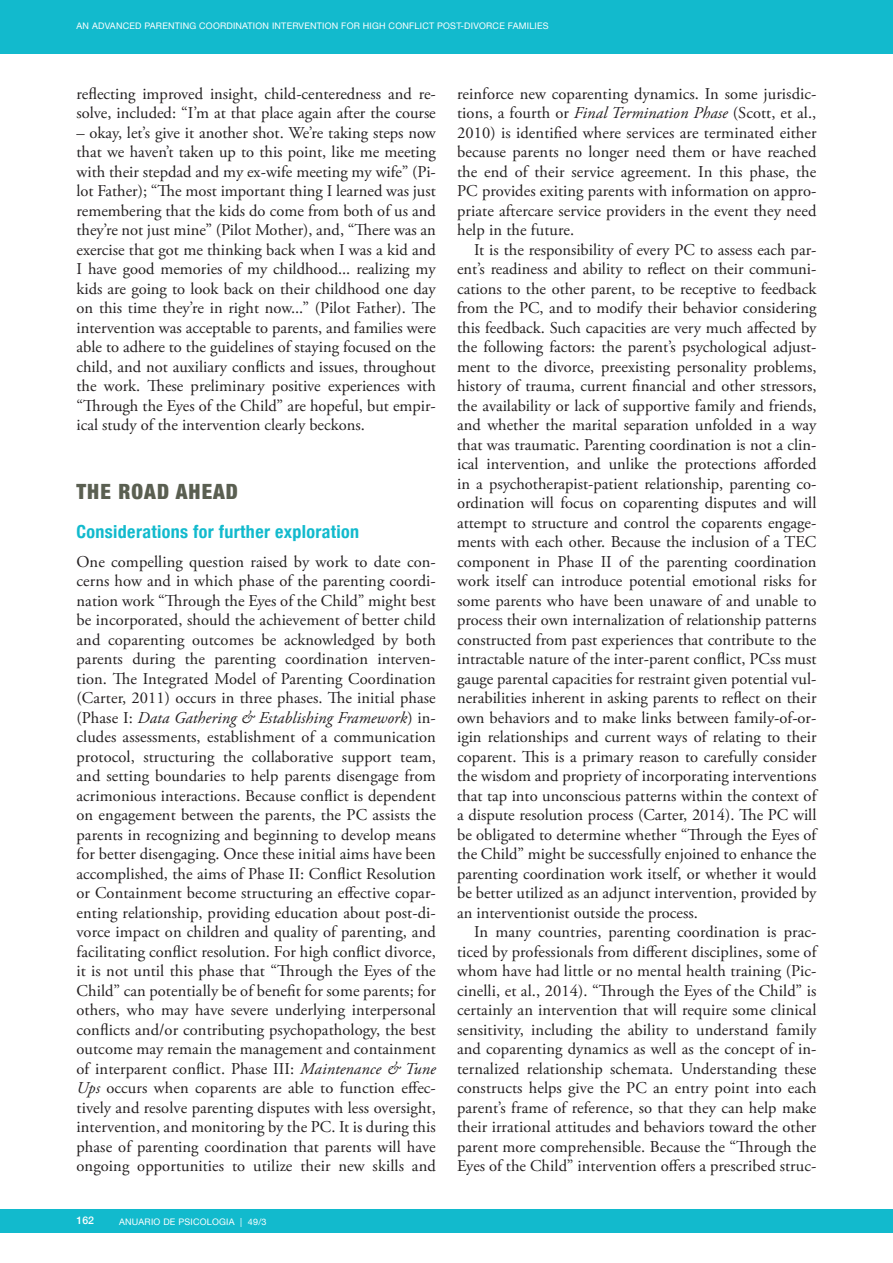
<style>
.page{position:relative;width:893px;height:1263px;background:#fff}
.page>*{position:absolute;margin:0;border:0;box-sizing:border-box;transform-origin:0 0}
.Titol_1_bis{font:900 condensed 21px "Helvetica Neue";letter-spacing:.05em;color:#5a5f51}
.titol_2{font:700 condensed 18px "Helvetica Neue";letter-spacing:.02em;color:#12bacd}
.Texto{font:16.5px/19.5px "Adobe Garamond Pro";color:#231f20;text-align:justify}
.texto_sense_sang{font:16.5px/19.5px "Adobe Garamond Pro";letter-spacing:.005em;color:#231f20;text-align:justify}
.t1{font:500 10.5px "Helvetica Neue";color:#fff}
.t2{font:9px "Helvetica Neue";letter-spacing:.025em;color:#fff}
.s1{font-style:italic}
</style>
<div class="page">
<div style="left:0;top:0;width:893px;height:54px;background:#12bacd"></div>
<div style="left:0;top:1209px;width:893px;height:23px;background:#12bacd"></div>
<p class="t2" style="left:77px;top:20px;width:474px">AN ADVANCED PARENTING COORDINATION INTERVENTION FOR HIGH CONFLICT POST-DIVORCE FAMILIES</p>
<p class="Texto" style="left:77px;top:84px;width:361px">reflecting improved insight, child-centeredness and re&shy;solve, included: “I’m at that place again after the course</p>
<p class="Texto" style="left:77px;top:123px;width:361px">– okay, let’s give it another shot. We’re taking steps now that we haven’t taken up to this point, like me meeting with their stepdad and my ex-wife meeting my wife” (Pi&shy;lot Father); “The most important thing I learned was just remembering that the kids do come from both of us and they’re not just mine” (Pilot Mother), and, “There was an exercise that got me thinking back when I was a kid and I have good memories of my childhood... realizing my kids are going to look back on their childhood one day on this time they’re in right now...” (Pilot Father). The intervention was acceptable to parents, and families were able to adhere to the guidelines of staying focused on the child, and not auxiliary conflicts and issues, throughout the work. These preliminary positive experiences with “Through the Eyes of the Child” are hopeful, but empir&shy;ical study of the intervention clearly beckons.</p>
<p class="Titol_1_bis" style="left:77px;top:479px;width:163px">THE ROAD AHEAD</p>
<p class="titol_2" style="left:77px;top:521px;width:284px">Considerations for further exploration</p>
<p class="texto_sense_sang" style="left:77px;top:552px;width:361px">One compelling question raised by work to date con&shy;cerns how and in which phase of the parenting coordi&shy;nation work “Through the Eyes of the Child” might best be incorporated, should the achievement of better child and coparenting outcomes be acknowledged by both parents during the parenting coordination interven&shy;tion. The Integrated Model of Parenting Coordination (Carter, 2011) occurs in three phases. The initial phase (Phase I: <span class="s1">Data Gathering &amp; Establishing Framework</span>) in&shy;cludes assessments, establishment of a communication protocol, structuring the collaborative support team, and setting boundaries to help parents disengage from acrimonious interactions. Because conflict is dependent on engagement between the parents, the PC assists the parents in recognizing and beginning to develop means for better disengaging. Once these initial aims have been accomplished, the aims of Phase II: Conflict Resolution or Containment become structuring an effective copar&shy;enting relationship, providing education about post-di&shy;vorce impact on children and quality of parenting, and facilitating conflict resolution. For high conflict divorce, it is not until this phase that “Through the Eyes of the Child” can potentially be of benefit for some parents; for others, who may have severe underlying interpersonal conflicts and/or contributing psychopathology, the best outcome may remain the management and containment of interparent conflict. Phase III: <span class="s1">Maintenance &amp; Tune Ups</span> occurs when coparents are able to function effec&shy;tively and resolve parenting disputes with less oversight, intervention, and monitoring by the PC. It is during this phase of parenting coordination that parents will have ongoing opportunities to utilize their new skills and</p>
<p class="t1" style="left:77px;top:1212px;width:19px">162</p>
<p class="t2" style="left:119px;top:1215px;width:149px">ANUARIO DE PSICOLOGIA | 49/3</p>
<p class="texto_sense_sang" style="left:457px;top:84px;width:361px">reinforce new coparenting dynamics. In some jurisdic&shy;tions, a fourth or <span class="s1">Final Termination Phase</span> (Scott, et al., 2010) is identified where services are terminated either because parents no longer need them or have reached the end of their service agreement. In this phase, the PC provides exiting parents with information on appro&shy;priate aftercare service providers in the event they need help in the future.</p>
<p class="Texto" style="left:457px;top:240px;width:361px;text-indent:17px">It is the responsibility of every PC to assess each par&shy;ent’s readiness and ability to reflect on their communi&shy;cations to the other parent, to be receptive to feedback from the PC, and to modify their behavior considering this feedback. Such capacities are very much affected by the following factors: the parent’s psychological adjust&shy;ment to the divorce, preexisting personality problems, history of trauma, current financial and other stressors, the availability or lack of supportive family and friends, and whether the marital separation unfolded in a way that was traumatic. Parenting coordination is not a clin&shy;ical intervention, and unlike the protections afforded in a psychotherapist-patient relationship, parenting co&shy;ordination will focus on coparenting disputes and will attempt to structure and control the coparents engage&shy;ments with each other. Because the inclusion of a TEC component in Phase II of the parenting coordination work itself can introduce potential emotional risks for some parents who have been unaware of and unable to process their own internalization of relationship patterns constructed from past experiences that contribute to the intractable nature of the inter-parent conflict, PCss must gauge parental capacities for restraint given potential vul&shy;nerabilities inherent in asking parents to reflect on their own behaviors and to make links between family-of-or&shy;igin relationships and current ways of relating to their coparent. This is a primary reason to carefully consider the wisdom and propriety of incorporating interventions that tap into unconscious patterns within the context of a dispute resolution process (Carter, 2014). The PC will be obligated to determine whether “Through the Eyes of the Child” might be successfully enjoined to enhance the parenting coordination work itself, or whether it would be better utilized as an adjunct intervention, provided by an interventionist outside the process.</p>
<p class="Texto" style="left:457px;top:923px;width:361px;text-indent:17px">In many countries, parenting coordination is prac&shy;ticed by professionals from different disciplines, some of whom have had little or no mental health training (Pic&shy;cinelli, et al., 2014). “Through the Eyes of the Child” is certainly an intervention that will require some clinical sensitivity, including the ability to understand family and coparenting dynamics as well as the concept of in&shy;ternalized relationship schemata. Understanding these constructs helps give the PC an entry point into each parent’s frame of reference, so that they can help make their irrational attitudes and behaviors toward the other parent more comprehensible. Because the “Through the Eyes of the Child” intervention offers a prescribed struc-</p>
</div>
